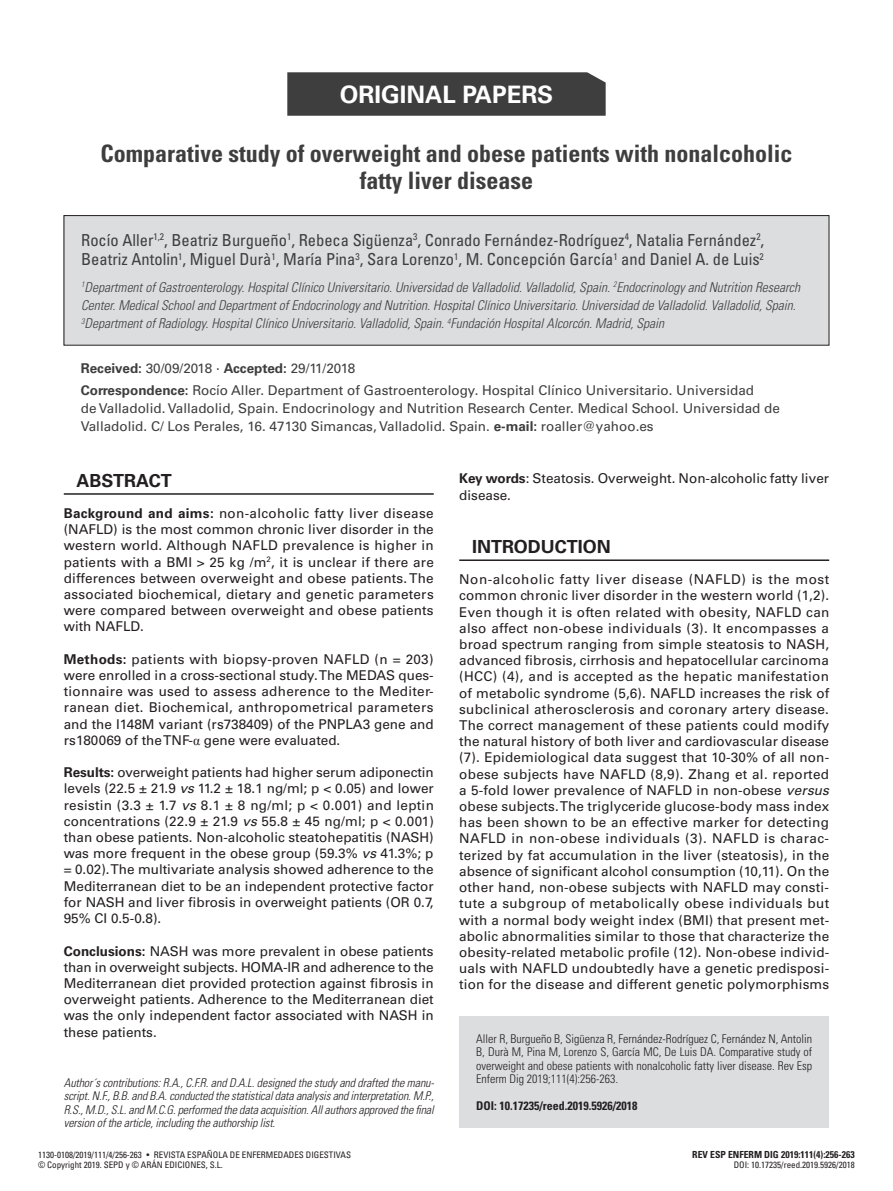
<style>
.page{position:relative;width:893px;height:1191px;background:#fff}
.page>*{position:absolute;margin:0;border:0;box-sizing:border-box;transform-origin:0 0}
.t1{font:700 condensed 24px/27px "Univers";color:#3e3e3f;text-align:center}
.t2{font:700 24px "Univers";color:#fff}
.t3{font:700 18px "Univers";color:#231f20}
.t4{font:condensed 16.5px/19.5px "Univers";color:#3e3e3f}
.t5{font:13.5px/16.2px "Univers";color:#231f20;text-align:justify}
.t6{font:italic 300 condensed 13.5px/18px "Univers";color:#3e3e3f}
.t7{font:13.5px/22.2px "Univers";color:#3e3e3f}
.t8{font:italic 300 condensed 12px/13.5px "Univers";letter-spacing:-.01em;color:#231f20;text-align:justify}
.t9{font:300 condensed 12px/13.5px "Univers";color:#231f20;text-align:justify}
.t10{font:700 condensed 12px "Univers";color:#231f20}
.t11{font:700 condensed 9.75px "Univers";color:#231f20}
.t12{font:condensed 9px/10.4px "Univers";color:#231f20}
.s1{font-weight:700}
.s2{font-style:italic}
.s3{font-family:"Times New Roman"}
</style>
<div class="page">
<div style="left:459px;top:1016px;width:370px;height:111px;background:#dcdddf"></div>
<div style="left:287px;top:72px;width:319px;height:44px;background:#3e3e3f"></div>
<div style="left:64px;top:216px;width:765px;height:129px;background:#dcdddf"></div>
<div style="left:64px;top:215px;width:765px;height:130px;border:1px solid #231f20"></div>
<hr style="left:64px;top:493px;width:370px;height:2px;background:#231f20">
<hr style="left:459px;top:559px;width:370px;height:2px;background:#231f20">
<h1 class="t2" style="left:340px;top:80px;width:215px">ORIGINAL PAPERS</h1>
<h1 class="t1" style="left:100px;top:140px;width:693px">Comparative study of overweight and obese patients with nonalcoholic fatty liver disease</h1>
<p class="t4" style="left:81px;top:230px;width:685px">Rocío Aller<sup>1,2</sup>, Beatriz Burgueño<sup>1</sup>, Rebeca Sigüenza<sup>3</sup>, Conrado Fernández-Rodríguez<sup>4</sup>, Natalia Fernández<sup>2</sup>,<br>Beatriz Antolin<sup>1</sup>, Miguel Durà<sup>1</sup>, María Pina<sup>3</sup>, Sara Lorenzo<sup>1</sup>, M. Concepción García<sup>1</sup> and Daniel A. de Luis<sup>2</sup></p>
<p class="t6" style="left:81px;top:278px;width:720px"><sup>1</sup>Department of Gastroenterology. Hospital Clínico Universitario. Universidad de Valladolid. Valladolid, Spain. <sup>2</sup>Endocrinology and Nutrition Research<br>Center. Medical School and Department of Endocrinology and Nutrition. Hospital Clínico Universitario. Universidad de Valladolid. Valladolid, Spain.<br><sup>3</sup>Department of Radiology. Hospital Clínico Universitario. Valladolid, Spain. <sup>4</sup>Fundación Hospital Alcorcón. Madrid, Spain</p>
<p class="t7" style="left:81px;top:357px;width:675px"><span class="s1">Received:</span> 30/09/2018 · <span class="s1">Accepted:</span> 29/11/2018<br><span class="s1">Correspondence:</span> Rocío Aller. Department of Gastroenterology. Hospital Clínico Universitario. Universidad</p>
<p class="t7" style="left:81px;top:399px;width:701px;line-height:18px">de Valladolid. Valladolid, Spain. Endocrinology and Nutrition Research Center. Medical School. Universidad de<br>Valladolid. C/ Los Perales, 16. 47130 Simancas, Valladolid. Spain. <span class="s1">e-mail:</span> roaller@yahoo.es</p>
<p class="t5" style="left:459px;top:470px;width:371px"><span class="s1">Key words</span>: Steatosis. Overweight. Non-alcoholic fatty liver disease.</p>
<h2 class="t3" style="left:472px;top:536px;width:140px">INTRODUCTION</h2>
<p class="t5" style="left:459px;top:571px;width:372px">Non-alcoholic fatty liver disease (NAFLD) is the most common chronic liver disorder in the western world (1,2).<br>Even though it is often related with obesity, NAFLD can also affect non-obese individuals (3). It encompasses a broad spectrum ranging from simple steatosis to NASH, advanced fibrosis, cirrhosis and hepatocellular carcinoma (HCC) (4), and is accepted as the hepatic manifestation of metabolic syndrome (5,6). NAFLD increases the risk of subclinical atherosclerosis and coronary artery disease.<br>The correct management of these patients could modify the natural history of both liver and cardiovascular disease (7). Epidemiological data suggest that 10-30% of all non&shy;obese subjects have NAFLD (8,9). Zhang et al. reported a 5-fold lower prevalence of NAFLD in non-obese <span class="s2">versus </span>obese subjects. The triglyceride glucose-body mass index has been shown to be an effective marker for detecting NAFLD in non-obese individuals (3). NAFLD is charac&shy;terized by fat accumulation in the liver (steatosis), in the absence of significant alcohol consumption (10,11). On the other hand, non-obese subjects with NAFLD may consti&shy;tute a subgroup of metabolically obese individuals but with a normal body weight index (BMI) that present met&shy;abolic abnormalities similar to those that characterize the obesity-related metabolic profile (12). Non-obese individ&shy;uals with NAFLD undoubtedly have a genetic predisposi&shy;tion for the disease and different genetic polymorphisms</p>
<h2 class="t3" style="left:77px;top:470px;width:97px">ABSTRACT</h2>
<p class="t5" style="left:64px;top:505px;width:372px"><span class="s1">Background and aims:</span> non-alcoholic fatty liver disease (NAFLD) is the most common chronic liver disorder in the western world. Although NAFLD prevalence is higher in patients with a BMI &gt; 25 kg /m<sup>2</sup>, it is unclear if there are differences between overweight and obese patients. The associated biochemical, dietary and genetic parameters were compared between overweight and obese patients with NAFLD.</p>
<p class="t5" style="left:64px;top:651px;width:371px"><span class="s1">Methods:</span> patients with biopsy-proven NAFLD (n = 203) were enrolled in a cross-sectional study. The MEDAS ques&shy;tionnaire was used to assess adherence to the Mediter&shy;ranean diet. Biochemical, anthropometrical parameters and the I148M variant (rs738409) of the PNPLA3 gene and rs180069 of the TNF-<span class="s3">α</span> gene were evaluated.</p>
<p class="t5" style="left:64px;top:764px;width:372px"><span class="s1">Results:</span> overweight patients had higher serum adiponectin levels (22.5 ± 21.9 <span class="s2">vs</span> 11.2 ± 18.1 ng/ml; p &lt; 0.05) and lower resistin (3.3 ± 1.7 <span class="s2">vs</span> 8.1 ± 8 ng/ml; p &lt; 0.001) and leptin concentrations (22.9 ± 21.9 <span class="s2">vs</span> 55.8 ± 45 ng/ml; p &lt; 0.001) than obese patients. Non-alcoholic steatohepatitis (NASH) was more frequent in the obese group (59.3% <span class="s2">vs</span> 41.3%; p = 0.02). The multivariate analysis showed adherence to the Mediterranean diet to be an independent protective factor for NASH and liver fibrosis in overweight patients (OR 0.7, 95% CI 0.5-0.8).</p>
<p class="t5" style="left:64px;top:942px;width:372px"><span class="s1">Conclusions:</span> NASH was more prevalent in obese patients than in overweight subjects. HOMA-IR and adherence to the Mediterranean diet provided protection against fibrosis in overweight patients. Adherence to the Mediterranean diet was the only independent factor associated with NASH in these patients.</p>
<p class="t9" style="left:476px;top:1031px;width:337px">Aller R, Burgueño B, Sigüenza R, Fernández-Rodríguez C, Fernández N, Antolin B, Durà M, Pina M, Lorenzo S, García MC, De Luis DA. Comparative study of overweight and obese patients with nonalcoholic fatty liver disease. Rev Esp Enferm Dig 2019;111(4):256-263.</p>
<p class="t10" style="left:476px;top:1098px;width:163px">DOI: 10.17235/reed.2019.5926/2018</p>
<p class="t8" style="left:64px;top:1075px;width:372px">Author´s contributions: R.A., C.F.R. and D.A.L. designed the study and drafted the manu&shy;script. N.F., B.B. and B.A. conducted the statistical data analysis and interpretation. M.P., R.S., M.D., S.L. and M.C.G. performed the data acquisition. All authors approved the final version of the article, including the authorship list.</p>
<p class="t12" style="left:38px;top:1149px;width:314px">1130-0108/2019/111/4/256-263 • REVISTA ESPAÑOLA DE ENFERMEDADES DIGESTIVAS © Copyright 2019. SEPD y © ARÁN EDICIONES, S.L.</p>
<p class="t11" style="left:692px;top:1148px;width:164px">REV ESP ENFERM DIG 2019:111(4):256-263</p>
<p class="t12" style="left:734px;top:1159px;width:122px">DOI: 10.17235/reed.2019.5926/2018</p>
</div>
